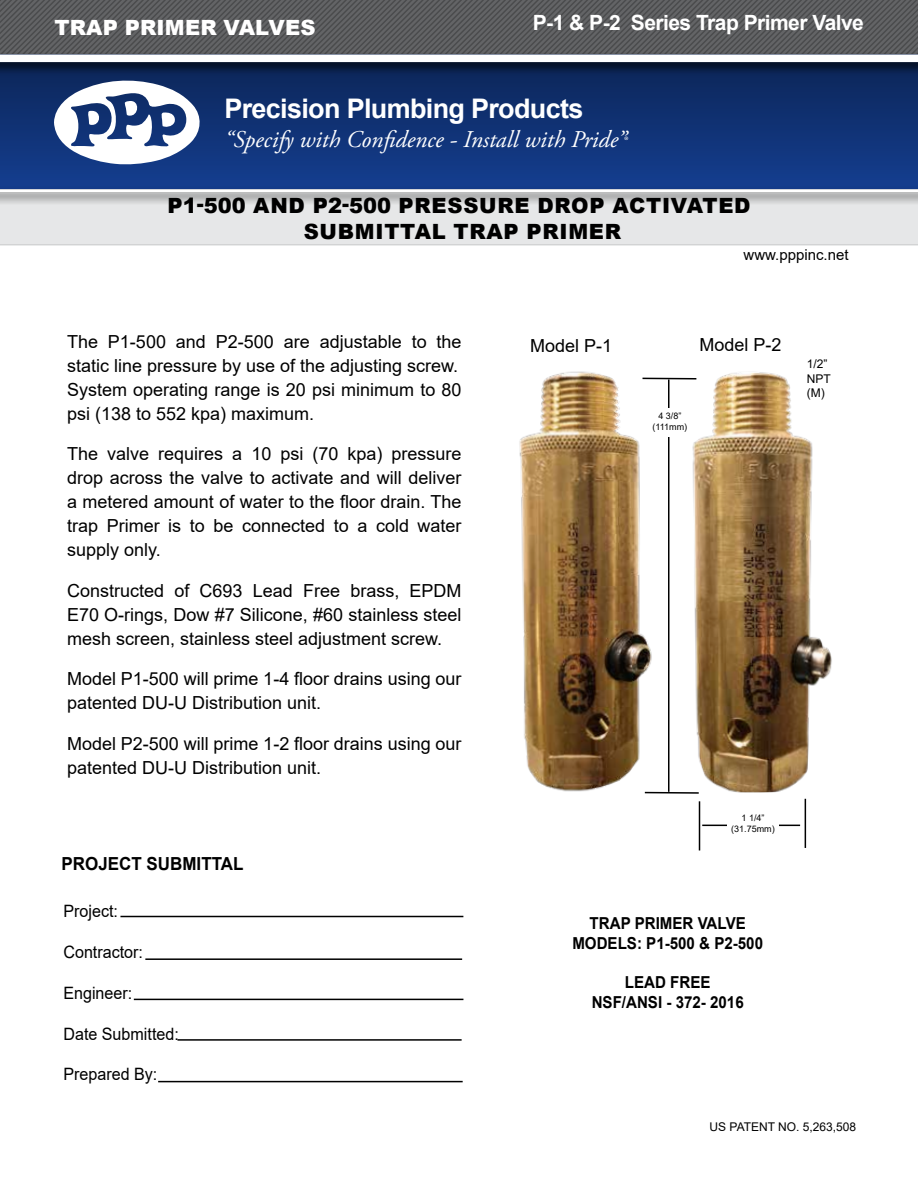
<style>
.page{position:relative;width:918px;height:1188px;background:#fff}
.page>*{position:absolute;margin:0;border:0;box-sizing:border-box;transform-origin:0 0}
.t1{font:700 27px "Arial";letter-spacing:-.025em;color:#fff}
.t2{font:italic 24px "Adobe Garamond Pro";color:#fff}
.t3{font:900 21px/25.2px "Arial";letter-spacing:.035em;color:#000;text-align:center}
.t4{font:700 21px "Arial";letter-spacing:-.025em;color:#fff}
.t5{font:900 21px "Arial";letter-spacing:.01em;color:#fff}
.t6{font:18px/24px "Arial";color:#000}
.t7{font:700 18px "Arial";color:#000;scale:.94 1}
.t8{font:17.1px "Arial";color:#000;scale:.94 1}
.t9{font:700 16.5px/19.8px "Arial";color:#000;text-align:center;scale:.92 1}
.t10{font:15px "Arial";color:#000}
.t11{font:12px/14.4px "Arial";color:#000}
.t12{font:9px/10.8px "Arial";color:#000;text-align:center}
.s1{font-size:13.95px}
</style>
<div class="page">
<div style="left:0;top:165px;width:918px;height:21px;background:#133c8a"></div>
<div style="left:0;top:206px;width:918px;height:39px;background:#e6e7e8"></div>
<svg style="left:0;top:0;width:918px;height:165px;background:#364a70"></svg>
<hr style="left:120px;top:916px;width:343px;height:1px;background:#000">
<hr style="left:145px;top:958px;width:317px;height:2px;background:#000">
<hr style="left:134px;top:999px;width:329px;height:1px;background:#000">
<hr style="left:177px;top:1039px;width:285px;height:2px;background:#000">
<hr style="left:158px;top:1081px;width:305px;height:1px;background:#000">
<hr style="left:699px;top:801px;width:1px;height:49px;background:#000">
<hr style="left:702px;top:825px;width:98px;height:1px;background:#000">
<hr style="left:805px;top:799px;width:1px;height:49px;background:#000">
<img style="left:519px;top:371px;width:313px;height:423px">
<div style="left:651px;top:408px;width:37px;height:28px;background:#fff"></div>
<div style="left:727px;top:815px;width:52px;height:25px;background:#fff"></div>
<div style="left:0;top:52px;width:918px;height:23px;background:#000;opacity:.75"></div>
<div style="left:0;top:55px;width:918px;height:7px;background:#fff"></div>
<div style="left:0;top:186px;width:918px;height:20px;background:#000;opacity:.75"></div>
<hr style="left:0;top:189px;width:918px;height:3px;background:#fff">
<p class="t5" style="left:54px;top:12px;width:263px">TRAP PRIMER VALVES</p>
<p class="t4" style="left:533px;top:8px;width:333px">P-1 &amp; P-2 Series Trap Primer Valve</p>
<h1 class="t1" style="left:224px;top:90px;width:361px">Precision Plumbing Products</h1>
<h2 class="t2" style="left:224px;top:125px;width:404px">“Specify with Confidence - Install with Pride”<span class="s1">®</span></h2>
<p class="t3" style="left:167px;top:193px;width:585px">P1-500 AND P2-500 PRESSURE DROP ACTIVATED<br>SUBMITTAL TRAP PRIMER</p>
<p class="t6" style="left:67px;top:329px;width:396px">The P1-500 and P2-500 are adjustable to the static line pressure by use of the adjusting screw.<br>System operating range is 20 psi minimum to 80 psi (138 to 552 kpa) maximum.</p>
<p class="t6" style="left:67px;top:442px;width:396px;text-align:justify">The valve requires a 10 psi (70 kpa) pressure drop across the valve to activate and will deliver a metered amount of water to the floor drain. The trap Primer is to be connected to a cold water supply only.</p>
<p class="t6" style="left:67px;top:578px;width:396px;text-align:justify">Constructed of C693 Lead Free brass, EPDM E70 O-rings, Dow #7 Silicone, #60 stainless steel mesh screen, stainless steel adjustment screw.</p>
<p class="t6" style="left:67px;top:667px;width:396px">Model P1-500 will prime 1-4 floor drains using our patented DU-U Distribution unit.</p>
<p class="t6" style="left:67px;top:731px;width:396px">Model P2-500 will prime 1-2 floor drains using our patented DU-U Distribution unit.</p>
<p class="t7" style="left:62px;top:851px;width:195px">PROJECT SUBMITTAL</p>
<p class="t8" style="left:63px;top:899px;width:60px">Project:</p>
<p class="t8" style="left:63px;top:940px;width:86px">Contractor:</p>
<p class="t8" style="left:63px;top:981px;width:75px">Engineer:</p>
<p class="t8" style="left:63px;top:1022px;width:124px">Date Submitted:</p>
<p class="t8" style="left:63px;top:1063px;width:101px">Prepared By:</p>
<p class="t10" style="left:744px;top:245px;width:107px">www.pppinc.net</p>
<p class="t6" style="left:530px;top:334px;width:84px">Model P-1</p>
<p class="t6" style="left:699px;top:333px;width:84px">Model P-2</p>
<p class="t12" style="left:653px;top:411px;width:36px">4 3/8” (111mm)</p>
<p class="t11" style="left:807px;top:357px;width:25px">1/2”<br>NPT (M)</p>
<p class="t12" style="left:731px;top:813px;width:45px">1 1/4” (31.75mm)</p>
<p class="t9" style="left:572px;top:913px;width:209px">TRAP PRIMER VALVE<br>MODELS: P1-500 &amp; P2-500</p>
<p class="t9" style="left:592px;top:973px;width:167px">LEAD FREE<br>NSF/ANSI - 372- 2016</p>
<p class="t11" style="left:710px;top:1120px;width:148px">US PATENT NO. 5,263,508</p>
</div>
